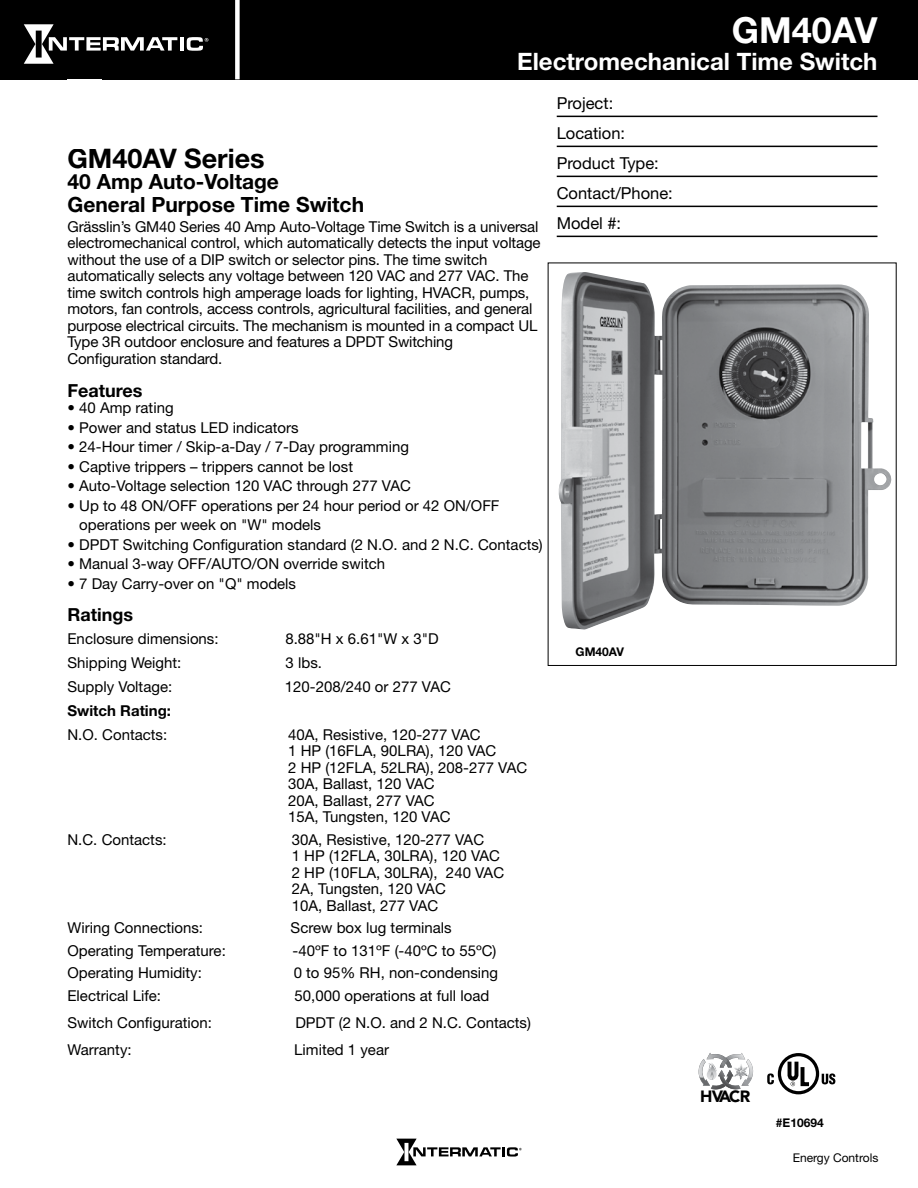
<style>
.page{position:relative;width:918px;height:1188px;background:#fff}
.page>*{position:absolute;margin:0;border:0;box-sizing:border-box;transform-origin:0 0}
.t1{font:700 36px "Helvetica Neue LT Std";color:#fff}
.t2{font:700 27px "Helvetica Neue LT Std";color:#000}
.t3{font:700 24px "Helvetica Neue LT Std";color:#fff}
.t4{font:700 21px/23.4px "Helvetica Neue LT Std";color:#000}
.t5{font:700 18px "Helvetica Neue LT Std";color:#000}
.t6{font:16.5px/30px "Helvetica Neue LT Std";color:#000}
.t7{font:900 16.2px "Avenir";letter-spacing:-.085em;color:#000}
.t8{font:15px/16.5px "Helvetica Neue LT Std";color:#000}
.t9{font:700 15px "Helvetica Neue LT Std";color:#000}
.t10{font:12px "Helvetica Neue LT Std";color:#000}
.t11{font:700 12px "Helvetica Neue LT Std";color:#000}
</style>
<div class="page">
<svg style="left:396px;top:1139px;width:126px;height:26px"></svg>
<div style="left:0;top:0;width:918px;height:80px;background:#000"></div>
<hr style="left:180px;top:37px;width:4px;height:14px;background:#fff">
<svg style="left:187px;top:37px;width:21px;height:14px"></svg>
<svg style="left:24px;top:24px;width:153px;height:40px"></svg>
<div style="left:235px;top:0;width:5px;height:79px;background:#fff"></div>
<hr style="left:557px;top:116px;width:321px;height:1px;background:#000">
<hr style="left:557px;top:146px;width:321px;height:1px;background:#000">
<hr style="left:557px;top:176px;width:321px;height:1px;background:#000">
<hr style="left:557px;top:206px;width:321px;height:1px;background:#000">
<hr style="left:557px;top:236px;width:321px;height:1px;background:#000">
<img style="left:559px;top:272px;width:333px;height:358px">
<div style="left:778px;top:1053px;width:41px;height:41px;border:3px solid #000;border-radius:50%"></div>
<svg style="left:786px;top:1058px;width:27px;height:30px"></svg>
<svg style="left:767px;top:1073px;width:7px;height:11px"></svg>
<svg style="left:822px;top:1073px;width:14px;height:11px"></svg>
<svg style="left:698px;top:1053px;width:56px;height:37px"></svg>
<div style="left:68px;top:79px;width:34px;height:70px;background:#fff"></div>
<h1 class="t1" style="left:732px;top:8px;width:147px">GM40AV</h1>
<h3 class="t3" style="left:517px;top:47px;width:362px">Electromechanical Time Switch</h3>
<h2 class="t2" style="left:68px;top:142px;width:199px">GM40AV Series</h2>
<h3 class="t4" style="left:68px;top:169px;width:298px">40 Amp Auto-Voltage<br>General Purpose Time Switch</h3>
<p class="t8" style="left:68px;top:218px;width:475px">Grässlin’s GM40 Series 40 Amp Auto-Voltage Time Switch is a universal electromechanical control, which automatically detects the input voltage without the use of a DIP switch or selector pins. The time switch automatically selects any voltage between 120 VAC and 277 VAC. The time switch controls high amperage loads for lighting, HVACR, pumps, motors, fan controls, access controls, agricultural facilities, and general purpose electrical circuits. The mechanism is mounted in a compact UL Type 3R outdoor enclosure and features a DPDT Switching Configuration standard.</p>
<p class="t5" style="left:68px;top:379px;width:77px">Features</p>
<p class="t8" style="left:68px;top:400px;width:108px">• 40 Amp rating</p>
<p class="t8" style="left:68px;top:419px;width:233px">• Power and status LED indicators</p>
<p class="t8" style="left:68px;top:439px;width:343px">• 24-Hour timer / Skip-a-Day / 7-Day programming</p>
<p class="t8" style="left:68px;top:458px;width:287px">• Captive trippers – trippers cannot be lost</p>
<p class="t8" style="left:68px;top:478px;width:345px">• Auto-Voltage selection 120 VAC through 277 VAC</p>
<p class="t8" style="left:79px;top:496px;width:422px;line-height:19.5px;text-indent:-12px">• Up to 48 ON/OFF operations per 24 hour period or 42 ON/OFF operations per week on "W" models</p>
<p class="t8" style="left:68px;top:536px;width:477px">• DPDT Switching Configuration standard (2 N.O. and 2 N.C. Contacts)</p>
<p class="t8" style="left:68px;top:556px;width:319px">• Manual 3-way OFF/AUTO/ON override switch</p>
<p class="t8" style="left:68px;top:575px;width:230px">• 7 Day Carry-over on "Q" models</p>
<p class="t5" style="left:68px;top:604px;width:67px">Ratings</p>
<p class="t8" style="left:68px;top:630px;width:153px">Enclosure dimensions:</p>
<p class="t8" style="left:285px;top:630px;width:155px">8.88"H x 6.61"W x 3"D</p>
<p class="t8" style="left:68px;top:654px;width:115px">Shipping Weight:</p>
<p class="t8" style="left:286px;top:654px;width:38px">3 lbs.</p>
<p class="t8" style="left:68px;top:678px;width:106px">Supply Voltage:</p>
<p class="t8" style="left:285px;top:678px;width:168px">120-208/240 or 277 VAC</p>
<p class="t9" style="left:68px;top:701px;width:105px">Switch Rating:</p>
<p class="t8" style="left:68px;top:726px;width:101px">N.O. Contacts:</p>
<p class="t8" style="left:288px;top:726px;width:241px">40A, Resistive, 120-277 VAC<br>1 HP (16FLA, 90LRA), 120 VAC<br>2 HP (12FLA, 52LRA), 208-277 VAC<br>30A, Ballast, 120 VAC<br>20A, Ballast, 277 VAC<br>15A, Tungsten, 120 VAC</p>
<p class="t8" style="left:68px;top:831px;width:101px">N.C. Contacts:</p>
<p class="t8" style="left:292px;top:831px;width:214px">30A, Resistive, 120-277 VAC<br>1 HP (12FLA, 30LRA), 120 VAC<br>2 HP (10FLA, 30LRA), 240 VAC<br>2A, Tungsten, 120 VAC<br>10A, Ballast, 277 VAC</p>
<p class="t8" style="left:68px;top:919px;width:137px">Wiring Connections:</p>
<p class="t8" style="left:291px;top:919px;width:163px">Screw box lug terminals</p>
<p class="t8" style="left:68px;top:942px;width:160px">Operating Temperature:</p>
<p class="t8" style="left:293px;top:942px;width:205px">-40ºF to 131ºF (-40ºC to 55ºC)</p>
<p class="t8" style="left:68px;top:964px;width:136px">Operating Humidity:</p>
<p class="t8" style="left:294px;top:964px;width:206px">0 to 95% RH, non-condensing</p>
<p class="t8" style="left:68px;top:987px;width:95px">Electrical Life:</p>
<p class="t8" style="left:295px;top:987px;width:196px">50,000 operations at full load</p>
<p class="t8" style="left:68px;top:1014px;width:146px">Switch Configuration:</p>
<p class="t8" style="left:295px;top:1014px;width:237px">DPDT (2 N.O. and 2 N.C. Contacts)</p>
<p class="t8" style="left:68px;top:1041px;width:66px">Warranty:</p>
<p class="t8" style="left:294px;top:1041px;width:96px">Limited 1 year</p>
<p class="t6" style="left:557px;top:88px;width:118px">Project:<br>Location:<br>Product Type:<br>Contact/Phone:<br>Model #:</p>
<p class="t11" style="left:576px;top:644px;width:50px">GM40AV</p>
<p class="t7" style="left:700px;top:1086px;width:52px">HVACR</p>
<p class="t11" style="left:776px;top:1115px;width:49px">#E10694</p>
<p class="t10" style="left:793px;top:1151px;width:87px">Energy Controls</p>
</div>
